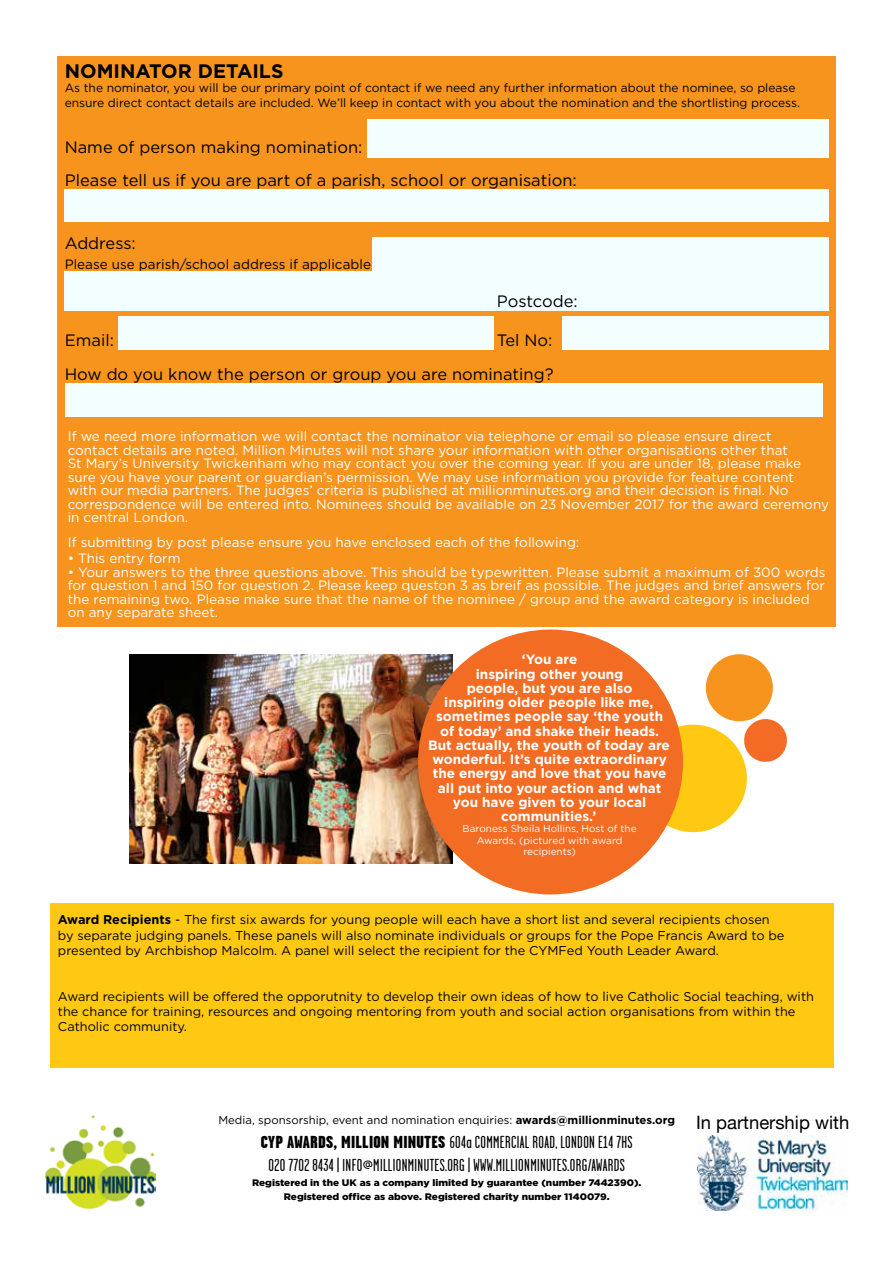
<style>
.page{position:relative;width:893px;height:1263px;background:#fff}
.page>*{position:absolute;margin:0;border:0;box-sizing:border-box;transform-origin:0 0}
.t1{font:700 19.5px "Gotham";color:#000}
.t2{font:18.45px "Helvetica Neue";color:#000}
.t3{font:17.4px/23.9px "Garage Gothic";letter-spacing:.02em;color:#000101;text-align:center;scale:1.06 1}
.t4{font:16.5px/32.4px "Gotham";color:#000}
.t5{font:13.5px/13.5px "Gotham";color:#fff}
.t6{font:700 13.5px/14.2px "Gotham";color:#fff;text-align:center}
.t7{font:13.5px "Gotham";color:#000}
.t8{font:12.75px/15.3px "Gotham";color:#000}
.t9{font:12px/14.4px "Gotham";color:#000}
.t10{font:11.4px "Gotham";color:#000}
.t11{font:9.9px/11.4px "Gotham";color:#fff;text-align:center}
.t12{font:900 9.45px/14.1px "Gotham";color:#000101;text-align:center;scale:1.06 1}
.s1{font-weight:700}
.s2{font-weight:900}
</style>
<div class="page">
<div style="left:706px;top:654px;width:67px;height:67px;background:#f7941e;border-radius:50%"></div>
<div style="left:639px;top:724px;width:108px;height:108px;background:#ffc913;border-radius:50%"></div>
<img style="left:45px;top:1115px;width:111px;height:94px">
<div style="left:57px;top:57px;width:778px;height:570px;background:#f7941e"></div>
<div style="left:367px;top:120px;width:462px;height:38px;background:#f3ffff"></div>
<div style="left:373px;top:237px;width:456px;height:38px;background:#f3ffff"></div>
<div style="left:65px;top:271px;width:764px;height:40px;background:#f3ffff"></div>
<div style="left:119px;top:316px;width:375px;height:34px;background:#f3ffff"></div>
<div style="left:562px;top:316px;width:267px;height:34px;background:#f3ffff"></div>
<div style="left:65px;top:189px;width:764px;height:32px;background:#f3ffff"></div>
<div style="left:65px;top:383px;width:758px;height:34px;background:#f3ffff"></div>
<div style="left:51px;top:903px;width:783px;height:164px;background:#ffc913"></div>
<img style="left:129px;top:654px;width:324px;height:209px">
<div style="left:418px;top:629px;width:265px;height:265px;background:#f36c23;border-radius:50%"></div>
<img style="left:697px;top:1135px;width:151px;height:75px">
<svg style="left:741px;top:716px;width:46px;height:49px"></svg>
<h1 class="t1" style="left:65px;top:60px;width:220px">NOMINATOR DETAILS</h1>
<p class="t9" style="left:65px;top:81px;width:737px">As the nominator, you will be our primary point of contact if we need any further information about the nominee, so please ensure direct contact details are included. We’ll keep in contact with you about the nomination and the shortlisting process.</p>
<p class="t4" style="left:65px;top:131px;width:514px">Name of person making nomination:<br>Please tell us if you are part of a parish, school or organisation:</p>
<p class="t4" style="left:65px;top:227px;width:73px">Address:</p>
<p class="t7" style="left:65px;top:257px;width:308px">Please use parish/school address if applicable</p>
<p class="t4" style="left:497px;top:284px;width:82px">Postcode:</p>
<p class="t4" style="left:65px;top:324px;width:51px">Email:</p>
<p class="t4" style="left:65px;top:323px;width:490px;line-height:33.3px;text-align:right">Tel No:<br>How do you know the person or group you are nominating?</p>
<p class="t5" style="left:68px;top:429px;width:763px">If we need more information we will contact the nominator via telephone or email so please ensure direct<br>contact details are noted. Million Minutes will not share your information with other organisations other that<br>St Mary’s University Twickenham who may contact you over the coming year. If you are under 18, please make sure you have your parent or guardian’s permission. We may use information you provide for feature content<br>with our media partners. The judges’ criteria is published at millionminutes.org and their decision is final. No correspondence will be entered into. Nominees should be available on 23 November 2017 for the award ceremony in central London.</p>
<p class="t5" style="left:68px;top:535px;width:513px">If submitting by post please ensure you have enclosed each of the following:</p>
<p class="t5" style="left:68px;top:551px;width:114px">• This entry form</p>
<p class="t5" style="left:68px;top:565px;width:759px">• Your answers to the three questions above. This should be typewritten. Please submit a maximum of 300 words for question 1 and 150 for question 2. Please keep queston 3 as breif as possible. The judges and brief answers for the remaining two. Please make sure that the name of the nominee / group and the award category is included on any separate sheet.</p>
<p class="t6" style="left:428px;top:652px;width:243px">‘You are<br>inspiring other young<br>people, but you are also<br>inspiring older people like me, sometimes people say ‘the youth of today’ and shake their heads.<br>But actually, the youth of today are wonderful. It’s quite extraordinary the energy and love that you have all put into your action and what you have given to your local communities.’</p>
<p class="t11" style="left:463px;top:823px;width:176px">Baroness Sheila Hollins, Host of the<br>Awards, (pictured with award recipients)</p>
<p class="t8" style="left:58px;top:912px;width:728px"><span class="s1">Award Recipients</span> - The first six awards for young people will each have a short list and several recipients chosen by separate judging panels. These panels will also nominate individuals or groups for the Pope Francis Award to be presented by Archbishop Malcolm. A panel will select the recipient for the CYMFed Youth Leader Award.</p>
<p class="t8" style="left:58px;top:988px;width:757px">Award recipients will be offered the opporutnity to develop their own ideas of how to live Catholic Social teaching, with the chance for training, resources and ongoing mentoring from youth and social action organisations from within the<br>Catholic community.</p>
<p class="t10" style="left:218px;top:1113px;width:458px">Media, sponsorship, event and nomination enquiries: <span class="s1">awards@millionminutes.org</span></p>
<p class="t3" style="left:261px;top:1130px;width:352px"><span class="s2">CYP AWARDS, MILLION MINUTES</span> 604a COMMERCIAL ROAD, LONDON E14 7HS<br>020 7702 8434 | INFO@MILLIONMINUTES.ORG | WWW.MILLIONMINUTES.ORG/AWARDS</p>
<p class="t12" style="left:252px;top:1175px;width:369px">Registered in the UK as a company limited by guarantee (number 7442390).<br>Registered office as above. Registered charity number 1140079.</p>
<h2 class="t2" style="left:696px;top:1109px;width:155px">In partnership with</h2>
</div>
